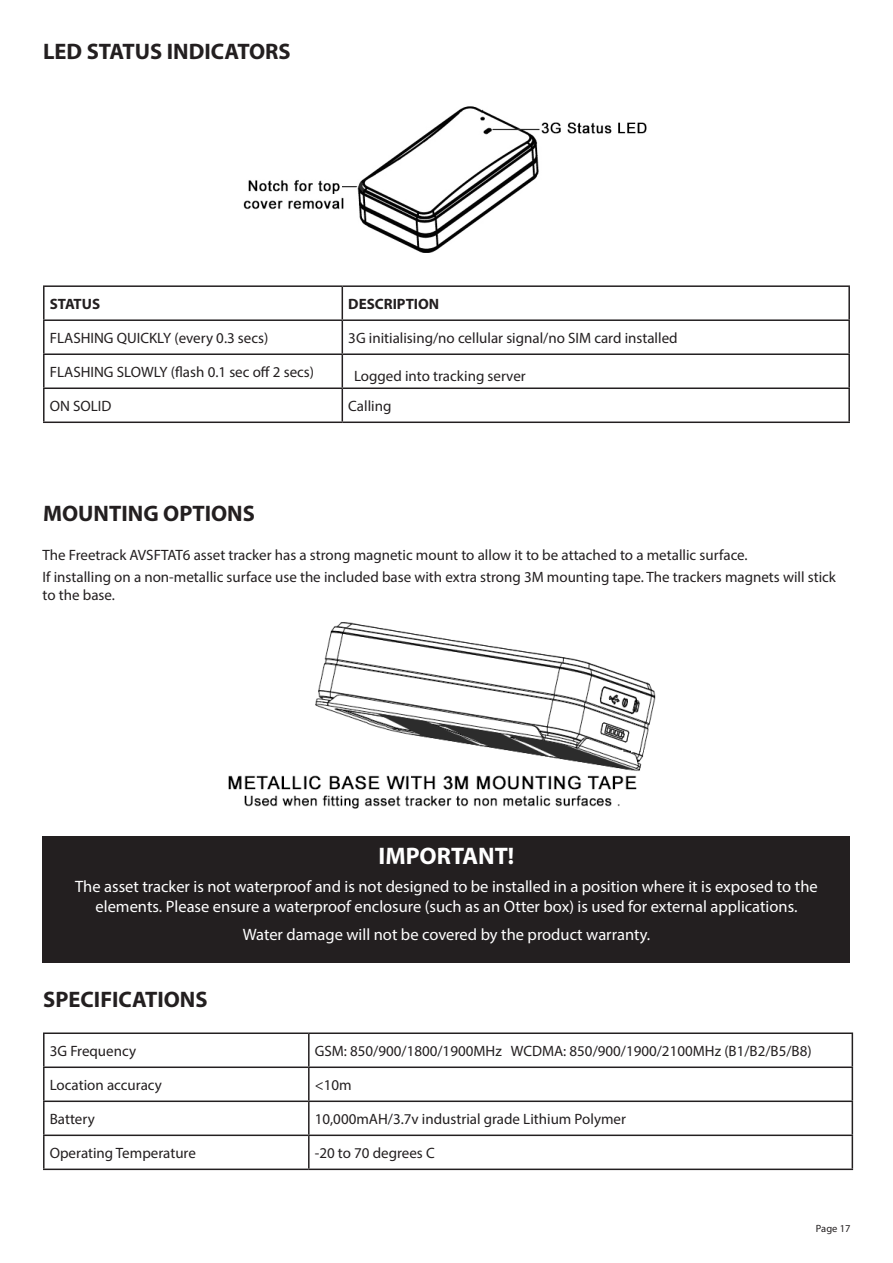
<style>
.page{position:relative;width:893px;height:1263px;background:#fff}
.page>*{position:absolute;margin:0;border:0;box-sizing:border-box;transform-origin:0 0}
.Body_Paragraph{font:700 24px "Myriad Pro";color:#fff}
.Flow_Chart_Paragraph{font:700 22.5px "Myriad Pro";color:#231f20}
.Flow_Chart_Paragraph-2{font:16.5px/19.8px "Myriad Pro";color:#fff;text-align:center}
.Flow_Chart_Paragraph-3{font:15px/18px "Myriad Pro";color:#231f20}
.Flow_Chart_Paragraph-4{font:700 15px "Myriad Pro";color:#231f20}
.t1{font:10.5px "Myriad Pro";color:#231f20}
</style>
<div class="page">
<img style="left:243px;top:106px;width:404px;height:147px">
<img style="left:228px;top:622px;width:428px;height:187px">
<hr style="left:43px;top:285px;width:299px;height:2px;background:#231f20">
<hr style="left:43px;top:287px;width:2px;height:32px;background:#231f20">
<hr style="left:342px;top:285px;width:508px;height:2px;background:#231f20">
<hr style="left:342px;top:287px;width:1px;height:32px;background:#231f20">
<hr style="left:848px;top:287px;width:2px;height:32px;background:#231f20">
<hr style="left:43px;top:319px;width:299px;height:2px;background:#231f20">
<hr style="left:43px;top:321px;width:2px;height:32px;background:#231f20">
<hr style="left:342px;top:319px;width:508px;height:2px;background:#231f20">
<hr style="left:342px;top:321px;width:1px;height:32px;background:#231f20">
<hr style="left:848px;top:321px;width:2px;height:32px;background:#231f20">
<hr style="left:43px;top:353px;width:299px;height:2px;background:#231f20">
<hr style="left:43px;top:355px;width:2px;height:32px;background:#231f20">
<hr style="left:342px;top:353px;width:508px;height:2px;background:#231f20">
<hr style="left:342px;top:355px;width:1px;height:32px;background:#231f20">
<hr style="left:848px;top:355px;width:2px;height:32px;background:#231f20">
<hr style="left:43px;top:387px;width:299px;height:2px;background:#231f20">
<hr style="left:43px;top:389px;width:2px;height:32px;background:#231f20">
<hr style="left:342px;top:387px;width:508px;height:2px;background:#231f20">
<hr style="left:342px;top:389px;width:1px;height:32px;background:#231f20">
<hr style="left:848px;top:389px;width:2px;height:32px;background:#231f20">
<hr style="left:43px;top:421px;width:299px;height:2px;background:#231f20">
<hr style="left:342px;top:421px;width:508px;height:2px;background:#231f20">
<div style="left:43px;top:836px;width:807px;height:127px;background:#231f20"></div>
<hr style="left:43px;top:1032px;width:266px;height:2px;background:#231f20">
<hr style="left:43px;top:1034px;width:2px;height:32px;background:#231f20">
<hr style="left:309px;top:1032px;width:544px;height:2px;background:#231f20">
<hr style="left:308px;top:1034px;width:2px;height:32px;background:#231f20">
<hr style="left:852px;top:1034px;width:1px;height:32px;background:#231f20">
<hr style="left:43px;top:1066px;width:266px;height:2px;background:#231f20">
<hr style="left:43px;top:1068px;width:2px;height:32px;background:#231f20">
<hr style="left:309px;top:1066px;width:544px;height:2px;background:#231f20">
<hr style="left:308px;top:1068px;width:2px;height:32px;background:#231f20">
<hr style="left:852px;top:1068px;width:1px;height:32px;background:#231f20">
<hr style="left:43px;top:1100px;width:266px;height:2px;background:#231f20">
<hr style="left:43px;top:1102px;width:2px;height:32px;background:#231f20">
<hr style="left:309px;top:1100px;width:544px;height:2px;background:#231f20">
<hr style="left:308px;top:1102px;width:2px;height:32px;background:#231f20">
<hr style="left:852px;top:1102px;width:1px;height:32px;background:#231f20">
<hr style="left:43px;top:1134px;width:266px;height:2px;background:#231f20">
<hr style="left:43px;top:1136px;width:2px;height:32px;background:#231f20">
<hr style="left:309px;top:1134px;width:544px;height:2px;background:#231f20">
<hr style="left:308px;top:1136px;width:2px;height:32px;background:#231f20">
<hr style="left:852px;top:1136px;width:1px;height:32px;background:#231f20">
<hr style="left:43px;top:1168px;width:266px;height:2px;background:#231f20">
<hr style="left:309px;top:1168px;width:544px;height:2px;background:#231f20">
<p class="Flow_Chart_Paragraph" style="left:43px;top:37px;width:249px">LED STATUS INDICATORS</p>
<p class="Flow_Chart_Paragraph-4" style="left:50px;top:294px;width:52px">STATUS</p>
<p class="Flow_Chart_Paragraph-4" style="left:348px;top:294px;width:92px">DESCRIPTION</p>
<p class="Flow_Chart_Paragraph-3" style="left:50px;top:329px;width:220px">FLASHING QUICKLY (every 0.3 secs)</p>
<p class="Flow_Chart_Paragraph-3" style="left:348px;top:329px;width:331px">3G initialising/no cellular signal/no SIM card installed</p>
<p class="Flow_Chart_Paragraph-3" style="left:50px;top:363px;width:266px">FLASHING SLOWLY (flash 0.1 sec off 2 secs)</p>
<p class="Flow_Chart_Paragraph-3" style="left:354px;top:367px;width:173px">Logged into tracking server</p>
<p class="Flow_Chart_Paragraph-3" style="left:50px;top:397px;width:63px">ON SOLID</p>
<p class="Flow_Chart_Paragraph-3" style="left:348px;top:397px;width:45px">Calling</p>
<p class="Flow_Chart_Paragraph" style="left:43px;top:498px;width:213px">MOUNTING OPTIONS</p>
<p class="Flow_Chart_Paragraph-3" style="left:43px;top:545px;width:707px">The Freetrack AVSFTAT6 asset tracker has a strong magnetic mount to allow it to be attached to a metallic surface.</p>
<p class="Flow_Chart_Paragraph-3" style="left:43px;top:568px;width:795px">If installing on a non-metallic surface use the included base with extra strong 3M mounting tape. The trackers magnets will stick to the base.</p>
<p class="Body_Paragraph" style="left:379px;top:840px;width:137px">IMPORTANT!</p>
<p class="Flow_Chart_Paragraph-2" style="left:75px;top:876px;width:744px">The asset tracker is not waterproof and is not designed to be installed in a position where it is exposed to the elements. Please ensure a waterproof enclosure (such as an Otter box) is used for external applications.</p>
<p class="Flow_Chart_Paragraph-2" style="left:243px;top:924px;width:409px">Water damage will not be covered by the product warranty.</p>
<p class="Flow_Chart_Paragraph" style="left:43px;top:985px;width:166px">SPECIFICATIONS</p>
<p class="Flow_Chart_Paragraph-3" style="left:50px;top:1041px;width:88px">3G Frequency</p>
<p class="Flow_Chart_Paragraph-3" style="left:315px;top:1041px;width:498px">GSM: 850/900/1800/1900MHz WCDMA: 850/900/1900/2100MHz (B1/B2/B5/B8)</p>
<p class="Flow_Chart_Paragraph-3" style="left:50px;top:1076px;width:114px">Location accuracy</p>
<p class="Flow_Chart_Paragraph-3" style="left:315px;top:1076px;width:38px">&lt;10m</p>
<p class="Flow_Chart_Paragraph-3" style="left:50px;top:1110px;width:46px">Battery</p>
<p class="Flow_Chart_Paragraph-3" style="left:315px;top:1110px;width:313px">10,000mAH/3.7v industrial grade Lithium Polymer</p>
<p class="Flow_Chart_Paragraph-3" style="left:50px;top:1144px;width:148px">Operating Temperature</p>
<p class="Flow_Chart_Paragraph-3" style="left:315px;top:1144px;width:121px">-20 to 70 degrees C</p>
<p class="t1" style="left:816px;top:1222px;width:36px">Page 17</p>
</div>
